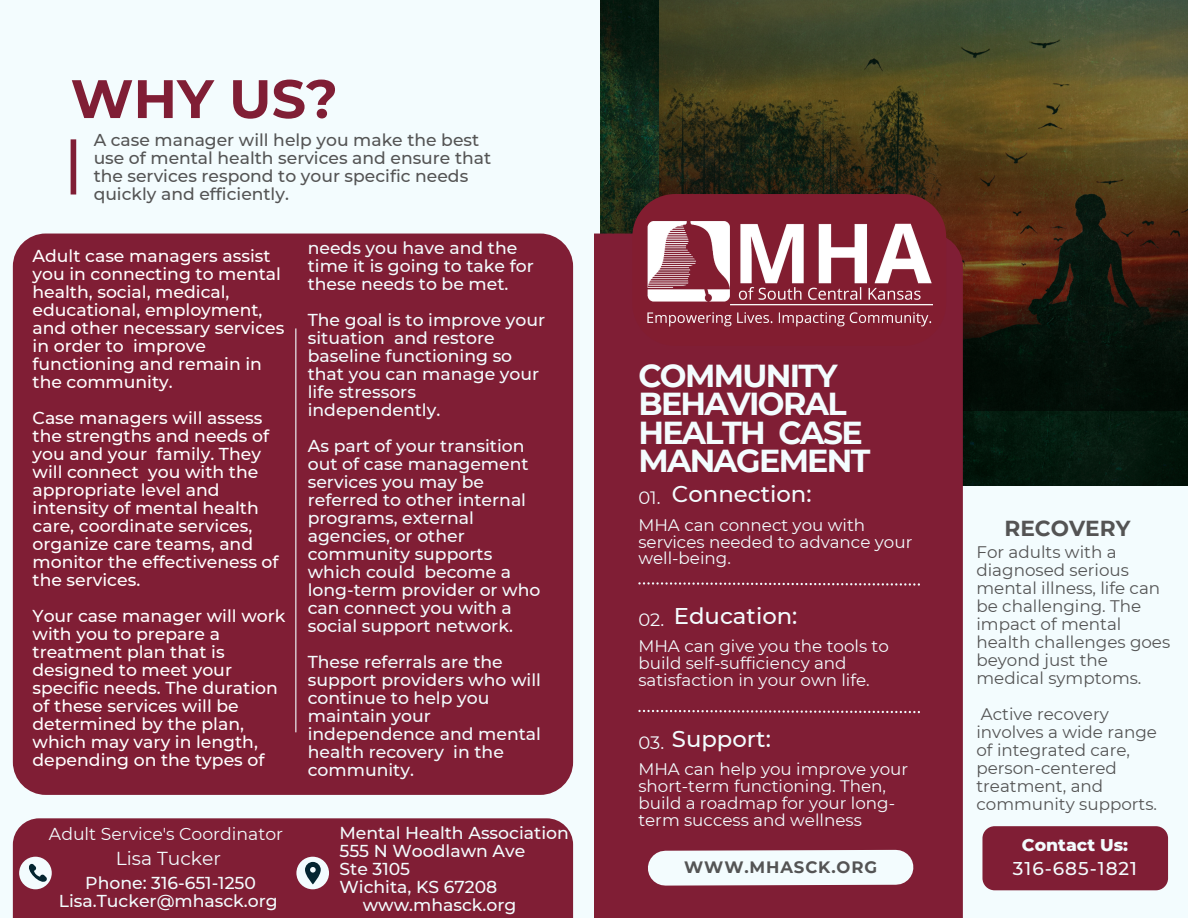
<style>
.page{position:relative;width:1188px;height:918px;background:#f3fcfe}
.page>*{position:absolute;margin:0;border:0;box-sizing:border-box;transform-origin:0 0}
.t1{font:700 54px "Montserrat";color:#801e35}
.t2{font:700 31.8px/28.2px "Montserrat";letter-spacing:-.055em;color:#f3fcfe}
.t3{font:500 22.8px "Montserrat";color:#f3fcfe}
.t4{font:700 21.75px "Montserrat";color:#545454}
.t5{font:18.75px "Montserrat";color:#f3fcfe}
.t6{font:500 18.45px "Montserrat";letter-spacing:.055em;color:#f3fcfe}
.t7{font:18px "Montserrat";color:#f3fcfe}
.t8{font:500 17.25px/18px "Montserrat";color:#f3fcfe}
.t9{font:500 17.25px/18px "Montserrat";color:#fff}
.t10{font:17.25px "Montserrat";color:#f3fcfe}
.t11{font:800 17.25px "Montserrat";color:#f3fcfe}
.t12{font:500 17.1px/18px "Montserrat";color:#545454}
.t13{font:16.8px/16.8px "Montserrat";color:#f3fcfe}
.t14{font:16.8px/18px "Montserrat";color:#545454}
.t15{font:700 16.5px "Montserrat";letter-spacing:.055em;color:#545454}
</style>
<div class="page">
<img style="left:600px;top:0;width:588px;height:485px">
<img style="left:660px;top:0;width:528px;height:410px">
<div style="left:594px;top:234px;width:369px;height:684px;background:#801e35"></div>
<div style="left:13px;top:818px;width:560px;height:100px;background:#801e35"></div>
<div style="left:13px;top:234px;width:560px;height:561px;background:#801e35;border-radius:33px"></div>
<div style="left:982px;top:826px;width:186px;height:64px;background:#801e35;border-radius:12px"></div>
<svg style="left:638px;top:582px;width:282px;height:4px"></svg>
<svg style="left:638px;top:710px;width:282px;height:3px"></svg>
<svg style="left:630px;top:832px;width:301px;height:71px"></svg>
<div style="left:71px;top:139px;width:5px;height:56px;background:#801e35"></div>
<hr style="left:295px;top:328px;width:1px;height:404px;background:#f3fcfe">
<div style="left:19px;top:857px;width:33px;height:32px;background:#f3fcfe;border-radius:50%"></div>
<svg style="left:25px;top:864px;width:22px;height:22px"></svg>
<div style="left:296px;top:857px;width:33px;height:32px;background:#f3fcfe;border-radius:50%"></div>
<svg style="left:305px;top:862px;width:16px;height:22px"></svg>
<div style="left:632px;top:194px;width:314px;height:152px;background:#821d30"></div>
<img style="left:646px;top:213px;width:286px;height:113px">
<h1 class="t1" style="left:71px;top:66px;width:269px">WHY US?</h1>
<p class="t12" style="left:94px;top:130px;width:399px">A case manager will help you make the best use of mental health services and ensure that the services respond to your specific needs quickly and efficiently.</p>
<p class="t9" style="left:33px;top:247px;width:253px">Adult case managers assist you in connecting to mental health, social, medical, educational, employment, and other necessary services in order to improve functioning and remain in the community.</p>
<p class="t9" style="left:33px;top:409px;width:248px">Case managers will assess the strengths and needs of you and your family. They will connect you with the appropriate level and intensity of mental health care, coordinate services, organize care teams, and monitor the effectiveness of the services.</p>
<p class="t9" style="left:33px;top:607px;width:254px">Your case manager will work with you to prepare a treatment plan that is designed to meet your specific needs. The duration of these services will be determined by the plan, which may vary in length, depending on the types of</p>
<p class="t10" style="left:49px;top:823px;width:236px">Adult Service's Coordinator</p>
<p class="t5" style="left:116px;top:847px;width:107px">Lisa Tucker</p>
<p class="t8" style="left:59px;top:874px;width:220px;line-height:18.5px;text-align:center">Phone: 316-651-1250<br>Lisa.Tucker@mhasck.org</p>
<p class="t8" style="left:308px;top:238px;width:228px">needs you have and the time it is going to take for these needs to be met.</p>
<p class="t8" style="left:308px;top:310px;width:239px">The goal is to improve your situation and restore baseline functioning so that you can manage your life stressors independently.</p>
<p class="t8" style="left:308px;top:436px;width:234px">As part of your transition out of case management services you may be referred to other internal programs, external agencies, or other community supports which could become a long-term provider or who can connect you with a social support network.</p>
<p class="t8" style="left:308px;top:652px;width:235px">These referrals are the support providers who will continue to help you maintain your independence and mental health recovery in the community.</p>
<p class="t8" style="left:340px;top:824px;width:231px">Mental Health Association</p>
<p class="t8" style="left:340px;top:842px;width:187px">555 N Woodlawn Ave</p>
<p class="t8" style="left:340px;top:860px;width:72px">Ste 3105</p>
<p class="t8" style="left:340px;top:878px;width:159px">Wichita, KS 67208</p>
<p class="t8" style="left:363px;top:896px;width:155px">www.mhasck.org</p>
<h2 class="t2" style="left:638px;top:362px;width:234px">COMMUNITY<br>BEHAVIORAL<br>HEALTH CASE<br>MANAGEMENT</h2>
<p class="t7" style="left:638px;top:487px;width:24px">01.</p>
<h3 class="t3" style="left:672px;top:480px;width:141px">Connection:</h3>
<p class="t13" style="left:638px;top:516px;width:276px">MHA can connect you with services needed to advance your well-being.</p>
<h3 class="t3" style="left:674px;top:602px;width:125px">Education:</h3>
<p class="t13" style="left:638px;top:638px;width:252px">MHA can give you the tools to build self-sufficiency and satisfaction in your own life.</p>
<p class="t7" style="left:638px;top:609px;width:27px">02.</p>
<h3 class="t3" style="left:672px;top:725px;width:100px">Support:</h3>
<p class="t13" style="left:638px;top:761px;width:271px">MHA can help you improve your short-term functioning. Then, build a roadmap for your long&shy;term success and wellness</p>
<p class="t7" style="left:638px;top:732px;width:27px">03.</p>
<p class="t4" style="left:1004px;top:515px;width:127px">RECOVERY</p>
<p class="t14" style="left:976px;top:543px;width:195px">For adults with a diagnosed serious mental illness, life can be challenging. The impact of mental health challenges goes beyond just the medical symptoms.</p>
<p class="t14" style="left:976px;top:705px;width:182px">Active recovery involves a wide range of integrated care, person-centered treatment, and community supports.</p>
<p class="t11" style="left:1022px;top:834px;width:108px">Contact Us:</p>
<p class="t15" style="left:684px;top:857px;width:194px">WWW.MHASCK.ORG</p>
<p class="t6" style="left:1013px;top:857px;width:126px">316-685-1821</p>
</div>
